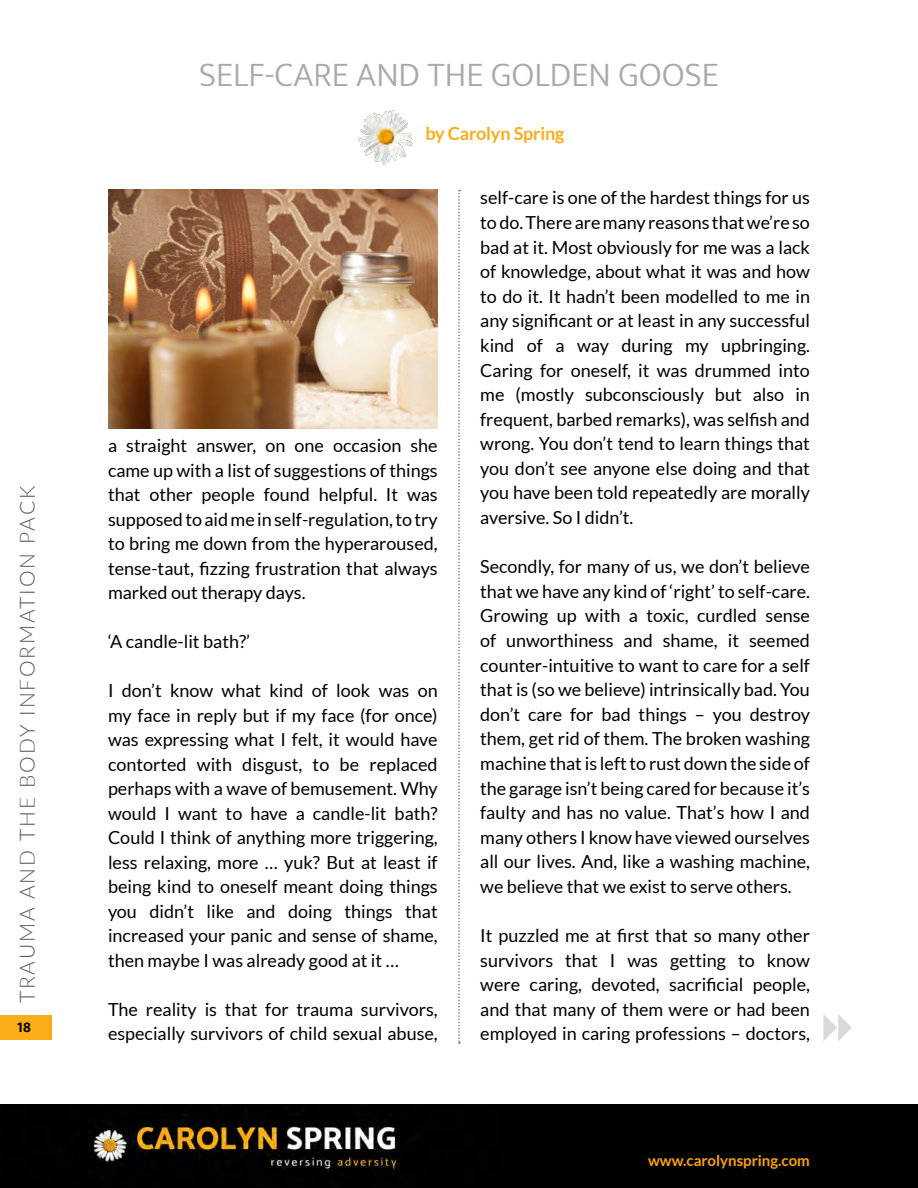
<style>
.page{position:relative;width:918px;height:1188px;background:#fff}
.page>*{position:absolute;margin:0;border:0;box-sizing:border-box;transform-origin:0 0}
.t1{font:300 34.5px "Mukta";color:#a7a9ac}
.t2{font:300 21px "Lato";letter-spacing:.09em;color:#5a5a5a}
.t3{font:18px/24.6px "Lato";color:#000;text-align:justify}
.t4{font:700 18px "Lato";letter-spacing:-.01em;color:#fbad18}
.t5{font:700 15px "Lato";color:#ffa300}
.t6{font:700 15px "Mukta";color:#000}
</style>
<div class="page">
<img style="left:358px;top:110px;width:55px;height:55px">
<svg style="left:458px;top:190px;width:2px;height:854px"></svg>
<img style="left:108px;top:190px;width:330px;height:239px">
<div style="left:0;top:1104px;width:918px;height:84px;background:#010101"></div>
<img style="left:93px;top:1114px;width:307px;height:61px">
<svg style="left:824px;top:1014px;width:28px;height:27px"></svg>
<div style="left:0;top:1015px;width:51px;height:25px;background:#fbad18"></div>
<p class="t2" style="left:13px;top:1003px;width:519px;rotate:-90deg">TRAUMA AND THE BODY INFORMATION PACK</p>
<p class="t6" style="left:17px;top:1018px;width:15px">18</p>
<h1 class="t1" style="left:199px;top:54px;width:521px">SELF-CARE AND THE GOLDEN GOOSE</h1>
<p class="t4" style="left:425px;top:123px;width:140px">by Carolyn Spring</p>
<p class="t3" style="left:108px;top:433px;width:331px">a straight answer, on one occasion she came up with a list of suggestions of things that other people found helpful. It was supposed to aid me in self-regulation, to try to bring me down from the hyperaroused, tense-taut, fizzing frustration that always marked out therapy days.</p>
<p class="t3" style="left:108px;top:629px;width:144px">‘A candle-lit bath?’</p>
<p class="t3" style="left:108px;top:678px;width:331px">I don’t know what kind of look was on my face in reply but if my face (for once) was expressing what I felt, it would have contorted with disgust, to be replaced perhaps with a wave of bemusement. Why would I want to have a candle-lit bath?<br>Could I think of anything more triggering, less relaxing, more … yuk? But at least if being kind to oneself meant doing things you didn’t like and doing things that increased your panic and sense of shame, then maybe I was already good at it …</p>
<p class="t3" style="left:108px;top:997px;width:331px">The reality is that for trauma survivors, especially survivors of child sexual abuse,</p>
<p class="t3" style="left:480px;top:185px;width:331px">self-care is one of the hardest things for us to do. There are many reasons that we’re so bad at it. Most obviously for me was a lack of knowledge, about what it was and how to do it. It hadn’t been modelled to me in any significant or at least in any successful kind of a way during my upbringing.<br>Caring for oneself, it was drummed into me (mostly subconsciously but also in frequent, barbed remarks), was selfish and wrong. You don’t tend to learn things that you don’t see anyone else doing and that you have been told repeatedly are morally aversive. So I didn’t.</p>
<p class="t3" style="left:480px;top:554px;width:331px">Secondly, for many of us, we don’t believe that we have any kind of ‘right’ to self-care.<br>Growing up with a toxic, curdled sense of unworthiness and shame, it seemed counter-intuitive to want to care for a self that is (so we believe) intrinsically bad. You don’t care for bad things – you destroy them, get rid of them. The broken washing machine that is left to rust down the side of the garage isn’t being cared for because it’s faulty and has no value. That’s how I and many others I know have viewed ourselves all our lives. And, like a washing machine, we believe that we exist to serve others.</p>
<p class="t3" style="left:480px;top:923px;width:331px">It puzzled me at first that so many other survivors that I was getting to know were caring, devoted, sacrificial people, and that many of them were or had been employed in caring professions – doctors,</p>
<p class="t5" style="left:648px;top:1151px;width:163px">www.carolynspring.com</p>
</div>
